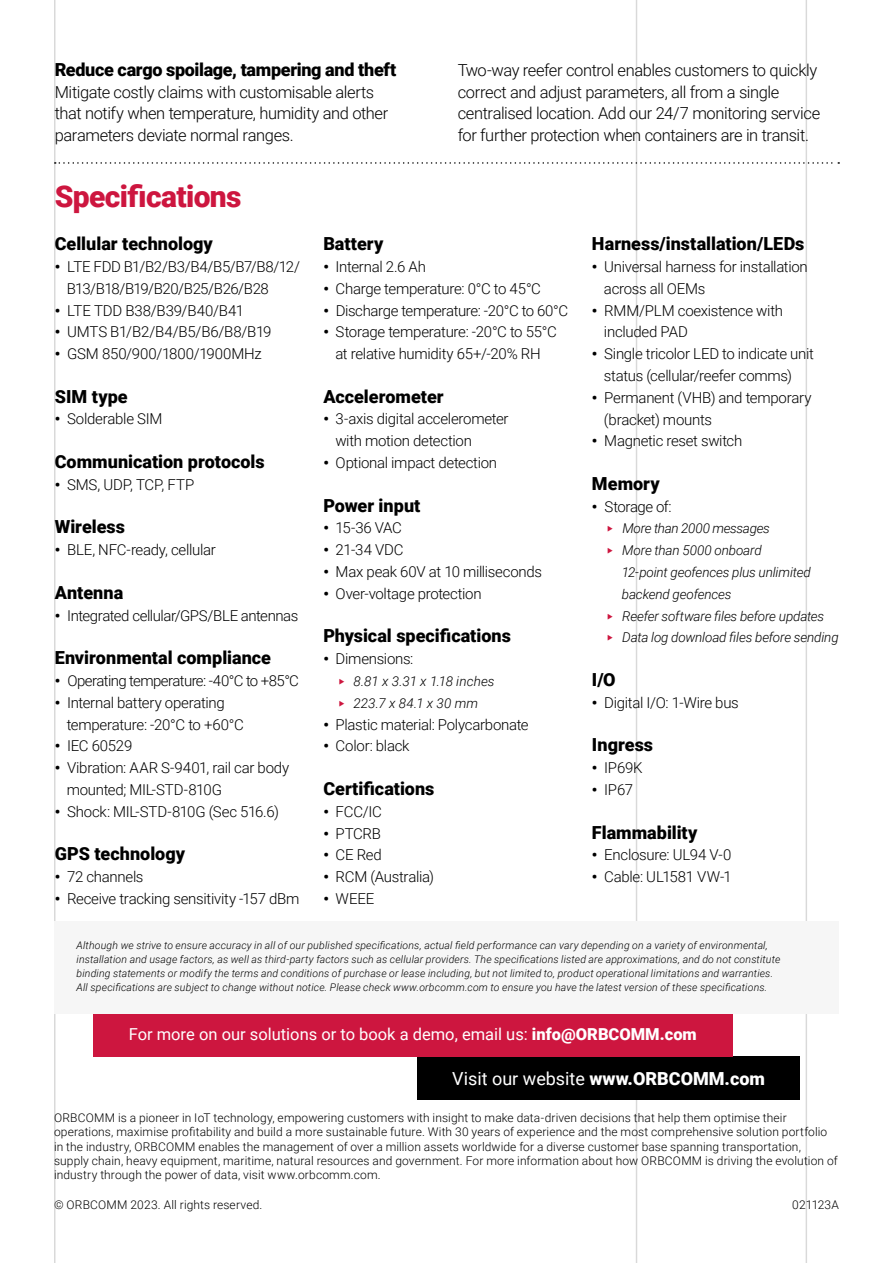
<style>
.page{position:relative;width:893px;height:1263px;background:#fff}
.page>*{position:absolute;margin:0;border:0;box-sizing:border-box;transform-origin:0 0}
.t1{font:900 30px "Roboto";letter-spacing:-.02em;color:#cd163f}
.t2{font:900 18px "Roboto";color:#000}
.t3{font:900 18px "Roboto";letter-spacing:-.02em;color:#000}
.t4{font:18px "Roboto";color:#fff}
.t5{font:300 16.5px/21.8px "Roboto";letter-spacing:-.025em;color:#000}
.t6{font:16.5px "Roboto";color:#fff}
.t7{font:300 15px/21.8px "Roboto";letter-spacing:-.02em;color:#000}
.t8{font:300 15px "Roboto";letter-spacing:-.04em;color:#000}
.t9{font:italic 300 13.5px "Roboto";letter-spacing:-.015em;color:#000}
.t10{font:italic 300 13.5px/21.8px "Roboto";letter-spacing:.005em;color:#000}
.t11{font:300 12px/14.4px "Roboto";letter-spacing:.01em;color:#000}
.t12{font:italic 300 10.5px/14.1px "Roboto";letter-spacing:.015em;color:#000}
.s1{font-weight:900}
.s2{font-style:normal;color:#cd163f}
</style>
<div class="page">
<hr style="left:54px;top:0;width:2px;height:1263px;background:#000">
<hr style="left:636px;top:0;width:1px;height:1263px;background:#000">
<hr style="left:806px;top:0;width:1px;height:1263px;background:#000">
<div style="left:417px;top:1056px;width:383px;height:44px;background:#000"></div>
<div style="left:93px;top:1013px;width:639px;height:43px;background:#cd163f"></div>
<div style="left:54px;top:921px;width:785px;height:93px;background:#f6f6f6"></div>
<svg style="left:55px;top:162px;width:784px;height:2px"></svg>
<p class="t3" style="left:55px;top:57px;width:343px">Reduce cargo spoilage, tampering and theft</p>
<p class="t5" style="left:55px;top:80px;width:335px">Mitigate costly claims with customisable alerts that notify when temperature, humidity and other parameters deviate normal ranges.</p>
<p class="t5" style="left:458px;top:58px;width:364px">Two-way reefer control enables customers to quickly correct and adjust parameters, all from a single centralised location. Add our 24/7 monitoring service for further protection when containers are in transit.</p>
<h1 class="t1" style="left:55px;top:175px;width:188px">Specifications</h1>
<p class="t2" style="left:55px;top:231px;width:160px">Cellular technology</p>
<p class="t7" style="left:67px;top:255px;width:235px;text-indent:-12px"><span class="s1">•</span> LTE FDD B1/B2/B3/B4/B5/B7/B8/12/<br>B13/B18/B19/B20/B25/B26/B28</p>
<p class="t7" style="left:55px;top:299px;width:191px"><span class="s1">•</span> LTE TDD B38/B39/B40/B41</p>
<p class="t7" style="left:55px;top:321px;width:218px"><span class="s1">•</span> UMTS B1/B2/B4/B5/B6/B8/B19</p>
<p class="t7" style="left:55px;top:342px;width:208px"><span class="s1">•</span> GSM 850/900/1800/1900MHz</p>
<p class="t2" style="left:55px;top:384px;width:74px">SIM type</p>
<p class="t7" style="left:55px;top:408px;width:109px"><span class="s1">•</span> Solderable SIM</p>
<p class="t2" style="left:55px;top:449px;width:212px">Communication protocols</p>
<p class="t7" style="left:55px;top:473px;width:141px"><span class="s1">•</span> SMS, UDP, TCP, FTP</p>
<p class="t2" style="left:55px;top:514px;width:72px">Wireless</p>
<p class="t7" style="left:55px;top:538px;width:163px"><span class="s1">•</span> BLE, NFC-ready, cellular</p>
<p class="t2" style="left:55px;top:580px;width:70px">Antenna</p>
<p class="t7" style="left:55px;top:604px;width:245px"><span class="s1">•</span> Integrated cellular/GPS/BLE antennas</p>
<p class="t2" style="left:55px;top:645px;width:218px">Environmental compliance</p>
<p class="t8" style="left:55px;top:670px;width:246px"><span class="s1">•</span> Operating temperature: -40°C to +85°C</p>
<p class="t7" style="left:67px;top:691px;width:179px;text-indent:-12px"><span class="s1">•</span> Internal battery operating temperature: -20°C to +60°C</p>
<p class="t7" style="left:55px;top:735px;width:79px"><span class="s1">•</span> IEC 60529</p>
<p class="t7" style="left:67px;top:756px;width:224px;text-indent:-12px"><span class="s1">•</span> Vibration: AAR S-9401, rail car body mounted; MIL-STD-810G</p>
<p class="t7" style="left:55px;top:800px;width:226px"><span class="s1">•</span> Shock: MIL-STD-810G (Sec 516.6)</p>
<p class="t2" style="left:55px;top:841px;width:132px">GPS technology</p>
<p class="t7" style="left:55px;top:865px;width:90px"><span class="s1">•</span> 72 channels</p>
<p class="t7" style="left:55px;top:887px;width:246px"><span class="s1">•</span> Receive tracking sensitivity -157 dBm</p>
<p class="t2" style="left:323px;top:231px;width:62px">Battery</p>
<p class="t7" style="left:323px;top:255px;width:104px"><span class="s1">•</span> Internal 2.6 Ah</p>
<p class="t7" style="left:323px;top:277px;width:219px"><span class="s1">•</span> Charge temperature: 0°C to 45°C</p>
<p class="t7" style="left:323px;top:299px;width:246px"><span class="s1">•</span> Discharge temperature: -20°C to 60°C</p>
<p class="t7" style="left:323px;top:321px;width:235px;text-align:center"><span class="s1">•</span> Storage temperature: -20°C to 55°C at relative humidity 65+/-20% RH</p>
<p class="t2" style="left:323px;top:384px;width:122px">Accelerometer</p>
<p class="t7" style="left:335px;top:408px;width:175px;text-indent:-12px"><span class="s1">•</span> 3-axis digital accelerometer with motion detection</p>
<p class="t7" style="left:323px;top:451px;width:175px"><span class="s1">•</span> Optional impact detection</p>
<p class="t2" style="left:323px;top:493px;width:99px">Power input</p>
<p class="t7" style="left:323px;top:517px;width:80px"><span class="s1">•</span> 15-36 VAC</p>
<p class="t7" style="left:323px;top:538px;width:82px"><span class="s1">•</span> 21-34 VDC</p>
<p class="t7" style="left:323px;top:560px;width:220px"><span class="s1">•</span> Max peak 60V at 10 milliseconds</p>
<p class="t7" style="left:323px;top:582px;width:160px"><span class="s1">•</span> Over-voltage protection</p>
<p class="t2" style="left:323px;top:623px;width:189px">Physical specifications</p>
<p class="t7" style="left:323px;top:647px;width:92px"><span class="s1">•</span> Dimensions:</p>
<p class="t10" style="left:338px;top:670px;width:158px"><span class="s2">‣</span> 8.81 x 3.31 x 1.18 inches <span class="s2">‣</span> 223.7 x 84.1 x 30 mm</p>
<p class="t7" style="left:323px;top:713px;width:207px"><span class="s1">•</span> Plastic material: Polycarbonate</p>
<p class="t7" style="left:323px;top:734px;width:88px"><span class="s1">•</span> Color: black</p>
<p class="t2" style="left:323px;top:776px;width:113px">Certifications</p>
<p class="t7" style="left:323px;top:800px;width:60px"><span class="s1">•</span> FCC/IC</p>
<p class="t7" style="left:323px;top:822px;width:59px"><span class="s1">•</span> PTCRB</p>
<p class="t7" style="left:323px;top:843px;width:60px"><span class="s1">•</span> CE Red</p>
<p class="t7" style="left:323px;top:865px;width:112px"><span class="s1">•</span> RCM (Australia)</p>
<p class="t7" style="left:323px;top:887px;width:52px"><span class="s1">•</span> WEEE</p>
<p class="t2" style="left:592px;top:231px;width:214px">Harness/installation/LEDs</p>
<p class="t7" style="left:604px;top:255px;width:205px;text-indent:-12px"><span class="s1">•</span> Universal harness for installation across all OEMs</p>
<p class="t7" style="left:604px;top:299px;width:181px;text-indent:-12px"><span class="s1">•</span> RMM/PLM coexistence with included PAD</p>
<p class="t7" style="left:604px;top:342px;width:212px;text-indent:-12px"><span class="s1">•</span> Single tricolor LED to indicate unit status (cellular/reefer comms)</p>
<p class="t7" style="left:604px;top:386px;width:209px;text-indent:-12px"><span class="s1">•</span> Permanent (VHB) and temporary (bracket) mounts</p>
<p class="t7" style="left:592px;top:429px;width:152px"><span class="s1">•</span> Magnetic reset switch</p>
<p class="t2" style="left:592px;top:471px;width:69px">Memory</p>
<p class="t7" style="left:592px;top:495px;width:81px"><span class="s1">•</span> Storage of:</p>
<p class="t9" style="left:607px;top:519px;width:164px"><span class="s2">‣</span> More than 2000 messages</p>
<p class="t9" style="left:607px;top:541px;width:156px"><span class="s2">‣</span> More than 5000 onboard</p>
<p class="t9" style="left:622px;top:563px;width:190px">12-point geofences plus unlimited</p>
<p class="t9" style="left:622px;top:584px;width:111px">backend geofences</p>
<p class="t9" style="left:607px;top:606px;width:219px"><span class="s2">‣</span> Reefer software files before updates</p>
<p class="t9" style="left:607px;top:628px;width:233px"><span class="s2">‣</span> Data log download files before sending</p>
<p class="t2" style="left:592px;top:667px;width:25px">I/O</p>
<p class="t7" style="left:592px;top:691px;width:148px"><span class="s1">•</span> Digital I/O: 1-Wire bus</p>
<p class="t2" style="left:592px;top:732px;width:63px">Ingress</p>
<p class="t7" style="left:592px;top:756px;width:52px"><span class="s1">•</span> IP69K</p>
<p class="t7" style="left:592px;top:778px;width:43px"><span class="s1">•</span> IP67</p>
<p class="t2" style="left:592px;top:819px;width:107px">Flammability</p>
<p class="t7" style="left:592px;top:843px;width:141px"><span class="s1">•</span> Enclosure: UL94 V-0</p>
<p class="t7" style="left:592px;top:865px;width:141px"><span class="s1">•</span> Cable: UL1581 VW-1</p>
<p class="t12" style="left:77px;top:938px;width:705px">Although we strive to ensure accuracy in all of our published specifications, actual field performance can vary depending on a variety of environmental, installation and usage factors, as well as third-party factors such as cellular providers. The specifications listed are approximations, and do not constitute binding statements or modify the terms and conditions of purchase or lease including, but not limited to, product operational limitations and warranties.<br>All specifications are subject to change without notice. Please check www.orbcomm.com to ensure you have the latest version of these specifications.</p>
<p class="t6" style="left:129px;top:1022px;width:570px">For more on our solutions or to book a demo, email us: <span class="s1">info@ORBCOMM.com</span></p>
<p class="t4" style="left:452px;top:1065px;width:314px">Visit our website <span class="s1">www.ORBCOMM.com</span></p>
<p class="t11" style="left:54px;top:1110px;width:785px">ORBCOMM is a pioneer in IoT technology, empowering customers with insight to make data-driven decisions that help them optimise their operations, maximise profitability and build a more sustainable future. With 30 years of experience and the most comprehensive solution portfolio in the industry, ORBCOMM enables the management of over a million assets worldwide for a diverse customer base spanning transportation, supply chain, heavy equipment, maritime, natural resources and government. For more information about how ORBCOMM is driving the evolution of industry through the power of data, visit www.orbcomm.com.</p>
<p class="t11" style="left:54px;top:1197px;width:210px">© ORBCOMM 2023. All rights reserved.</p>
<p class="t11" style="left:792px;top:1197px;width:48px">021123A</p>
</div>
